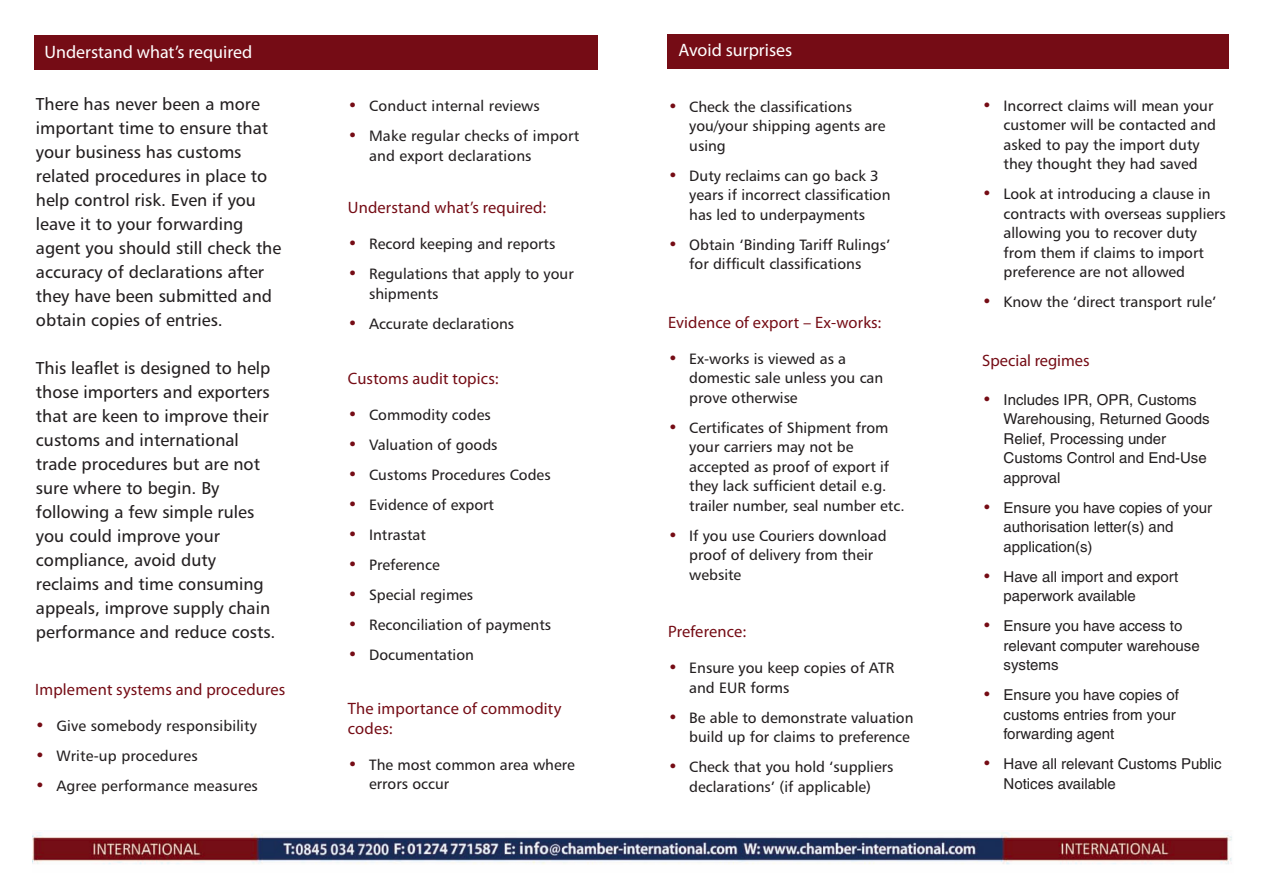
<style>
.page{position:relative;width:1263px;height:893px;background:#fff}
.page>*{position:absolute;margin:0;border:0;box-sizing:border-box;transform-origin:0 0}
.t1{font:18px "Myriad Pro";color:#fff}
.t2{font:17.25px/24px "Humanist 777 BT Roman B";color:#231f20}
.t3{font:16.5px/19.5px "Myriad Pro";letter-spacing:.01em;color:#750c15}
.t4{font:15px/19.5px "Humanist 777 BT Roman B";color:#231f20}
.t5{font:15px/19.5px "Helvetica";color:#231f20}
.s1{font-size:16.5px;color:#750c15}
.s2{font-family:"Humanist 777 BT Roman B";font-size:16.5px;color:#750c15}
</style>
<div class="page">
<img style="left:32px;top:832px;width:1200px;height:33px">
<div style="left:34px;top:35px;width:563px;height:35px;background:#750c15"></div>
<div style="left:668px;top:34px;width:561px;height:34px;background:#750c15"></div>
<p class="t1" style="left:44px;top:45px;width:209px">Understand what’s required</p>
<p class="t1" style="left:678px;top:43px;width:115px">Avoid surprises</p>
<p class="t2" style="left:36px;top:93px;width:247px">There has never been a more important time to ensure that your business has customs related procedures in place to help control risk. Even if you leave it to your forwarding agent you should still check the accuracy of declarations after they have been submitted and obtain copies of entries.</p>
<p class="t2" style="left:36px;top:357px;width:241px">This leaflet is designed to help those importers and exporters that are keen to improve their customs and international trade procedures but are not sure where to begin. By following a few simple rules you could improve your compliance, avoid duty reclaims and time consuming appeals, improve supply chain performance and reduce costs.</p>
<p class="t3" style="left:35px;top:681px;width:252px">Implement systems and procedures</p>
<p class="t4" style="left:35px;top:717px;width:223px"><span class="s1">•</span> Give somebody responsibility</p>
<p class="t4" style="left:35px;top:747px;width:164px"><span class="s1">•</span> Write-up procedures</p>
<p class="t4" style="left:35px;top:777px;width:224px"><span class="s1">•</span> Agree performance measures</p>
<p class="t4" style="left:348px;top:98px;width:194px"><span class="s1">•</span> Conduct internal reviews</p>
<p class="t4" style="left:369px;top:128px;width:212px;text-indent:-21px"><span class="s1">•</span> Make regular checks of import and export declarations</p>
<p class="t3" style="left:348px;top:199px;width:200px">Understand what’s required:</p>
<p class="t4" style="left:348px;top:236px;width:209px"><span class="s1">•</span> Record keeping and reports</p>
<p class="t4" style="left:369px;top:266px;width:206px;text-indent:-21px"><span class="s1">•</span> Regulations that apply to your shipments</p>
<p class="t4" style="left:348px;top:315px;width:168px"><span class="s1">•</span> Accurate declarations</p>
<p class="t3" style="left:348px;top:370px;width:152px">Customs audit topics:</p>
<p class="t4" style="left:348px;top:407px;width:144px"><span class="s1">•</span> Commodity codes</p>
<p class="t4" style="left:348px;top:437px;width:151px"><span class="s1">•</span> Valuation of goods</p>
<p class="t4" style="left:348px;top:467px;width:204px"><span class="s1">•</span> Customs Procedures Codes</p>
<p class="t4" style="left:348px;top:497px;width:148px"><span class="s1">•</span> Evidence of export</p>
<p class="t4" style="left:348px;top:527px;width:80px"><span class="s1">•</span> Intrastat</p>
<p class="t4" style="left:348px;top:557px;width:93px"><span class="s1">•</span> Preference</p>
<p class="t4" style="left:348px;top:587px;width:127px"><span class="s1">•</span> Special regimes</p>
<p class="t4" style="left:348px;top:617px;width:205px"><span class="s1">•</span> Reconciliation of payments</p>
<p class="t4" style="left:348px;top:647px;width:128px"><span class="s1">•</span> Documentation</p>
<p class="t3" style="left:348px;top:700px;width:215px">The importance of commodity codes:</p>
<p class="t4" style="left:369px;top:756px;width:207px;text-indent:-21px"><span class="s1">•</span> The most common area where errors occur</p>
<p class="t4" style="left:689px;top:98px;width:198px;text-indent:-21px"><span class="s1">•</span> Check the classifications you/your shipping agents are using</p>
<p class="t4" style="left:689px;top:167px;width:203px;text-indent:-21px"><span class="s1">•</span> Duty reclaims can go back 3 years if incorrect classification has led to underpayments</p>
<p class="t4" style="left:668px;top:236px;width:224px;text-align:center"><span class="s1">•</span> Obtain ‘Binding Tariff Rulings’ for difficult classifications</p>
<p class="t3" style="left:668px;top:314px;width:215px">Evidence of export – Ex-works:</p>
<p class="t4" style="left:689px;top:350px;width:196px;text-indent:-21px"><span class="s1">•</span> Ex-works is viewed as a domestic sale unless you can prove otherwise</p>
<p class="t4" style="left:689px;top:419px;width:217px;text-indent:-21px"><span class="s1">•</span> Certificates of Shipment from your carriers may not be accepted as proof of export if they lack sufficient detail e.g. trailer number, seal number etc.</p>
<p class="t4" style="left:689px;top:527px;width:199px;text-indent:-21px"><span class="s1">•</span> If you use Couriers download proof of delivery from their website</p>
<p class="t3" style="left:668px;top:623px;width:80px">Preference:</p>
<p class="t4" style="left:689px;top:659px;width:207px;text-indent:-21px"><span class="s1">•</span> Ensure you keep copies of ATR and EUR forms</p>
<p class="t4" style="left:668px;top:709px;width:247px;text-align:right"><span class="s1">•</span> Be able to demonstrate valuation build up for claims to preference</p>
<p class="t4" style="left:668px;top:758px;width:227px;text-align:center"><span class="s1">•</span> Check that you hold ‘suppliers declarations’ (if applicable)</p>
<p class="t4" style="left:1003px;top:97px;width:214px;text-indent:-21px"><span class="s1">•</span> Incorrect claims will mean your customer will be contacted and asked to pay the import duty they thought they had saved</p>
<p class="t4" style="left:1003px;top:185px;width:224px;text-indent:-21px"><span class="s1">•</span> Look at introducing a clause in contracts with overseas suppliers allowing you to recover duty from them if claims to import preference are not allowed</p>
<p class="t4" style="left:982px;top:293px;width:236px"><span class="s1">•</span> Know the ‘direct transport rule’</p>
<p class="t3" style="left:982px;top:352px;width:109px">Special regimes</p>
<p class="t5" style="left:1003px;top:391px;width:208px;text-indent:-21px"><span class="s2">•</span> Includes IPR, OPR, Customs<br>Warehousing, Returned Goods<br>Relief, Processing under<br>Customs Control and End-Use approval</p>
<p class="t5" style="left:1003px;top:499px;width:210px;text-indent:-21px"><span class="s2">•</span> Ensure you have copies of your authorisation letter(s) and application(s)</p>
<p class="t5" style="left:1003px;top:568px;width:176px;text-indent:-21px"><span class="s2">•</span> Have all import and export paperwork available</p>
<p class="t5" style="left:1003px;top:618px;width:198px;text-indent:-21px"><span class="s2">•</span> Ensure you have access to relevant computer warehouse systems</p>
<p class="t5" style="left:1003px;top:687px;width:177px;text-indent:-21px"><span class="s2">•</span> Ensure you have copies of customs entries from your forwarding agent</p>
<p class="t5" style="left:1003px;top:756px;width:219px;text-indent:-21px"><span class="s2">•</span> Have all relevant Customs Public<br>Notices available</p>
</div>
